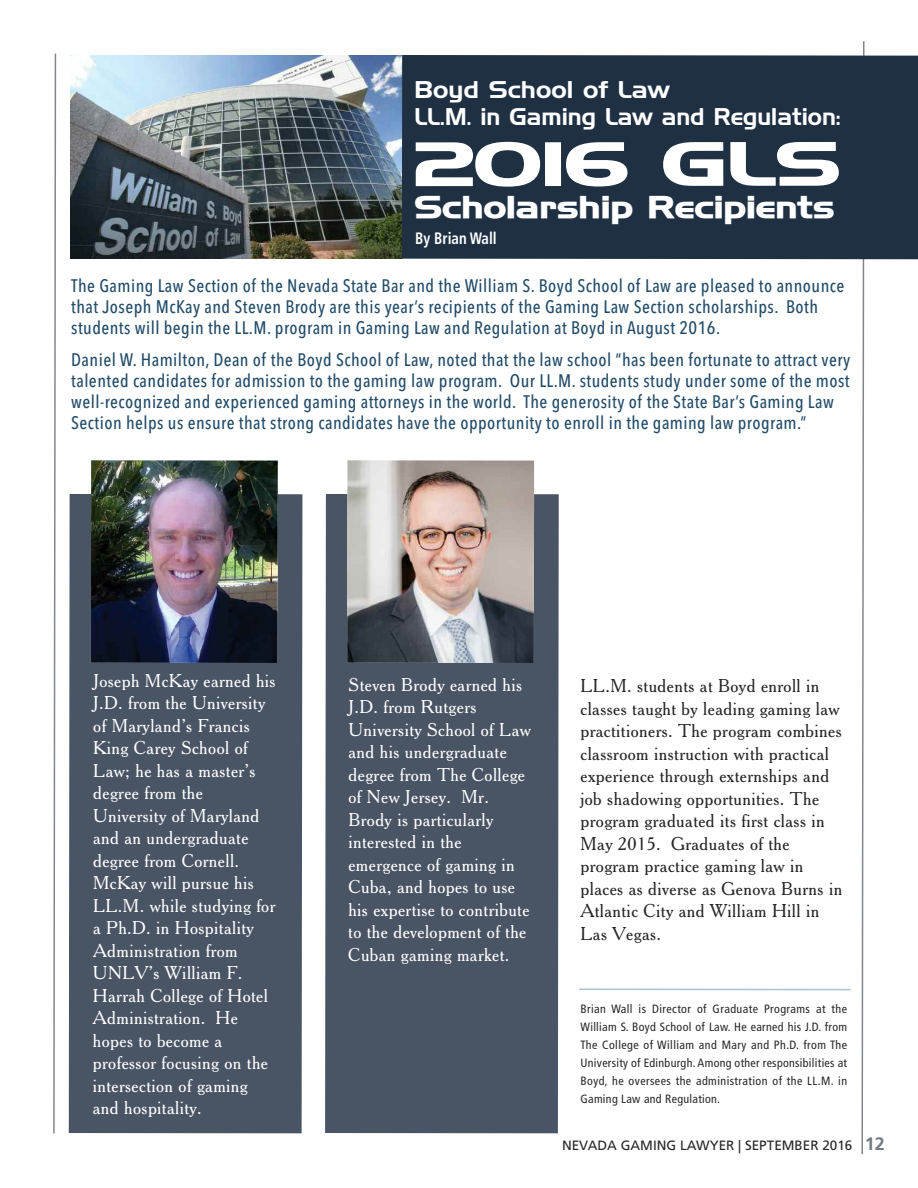
<style>
.page{position:relative;width:918px;height:1188px;background:#fff}
.page>*{position:absolute;margin:0;border:0;box-sizing:border-box;transform-origin:0 0}
.t1{font:700 60px "Hanzel Extended";color:#fff}
.t2{font:700 30.9px "Hanzel Extended";color:#fff;scale:.82 1}
.t3{font:24px/26.8px "Hanzel Wide Normal";color:#fff;scale:.9 1}
.t4{font:500 18px/21px "Avenir Next Condensed";letter-spacing:.025em;color:#224c69}
.t5{font:18px/22.5px "Cheltenham BT";letter-spacing:.025em;color:#fff}
.t6{font:18px/22.5px "Cheltenham BT";letter-spacing:.025em;color:#272526}
.t7{font:700 condensed 16.5px "Frutiger";color:#fff;scale:.9 1}
.t8{font:13.5px "Frutiger";color:#272526}
.t9{font:condensed 12px/18px "Frutiger";letter-spacing:.035em;color:#272526;text-align:justify}
.s1{font-weight:700;font-size:18px;color:#767a84}
</style>
<div class="page">
<svg style="left:861px;top:41px;width:4px;height:1114px"></svg>
<svg style="left:53px;top:53px;width:4px;height:1081px"></svg>
<hr style="left:579px;top:989px;width:272px;height:1px;background:#a9c4d3">
<img style="left:71px;top:55px;width:331px;height:204px">
<div style="left:402px;top:55px;width:516px;height:204px;background:#1f3043"></div>
<div style="left:69px;top:494px;width:233px;height:639px;background:#495465"></div>
<img style="left:91px;top:460px;width:187px;height:203px">
<div style="left:325px;top:494px;width:234px;height:639px;background:#495465"></div>
<img style="left:347px;top:460px;width:187px;height:203px">
<h3 class="t3" style="left:414px;top:77px;width:475px">Boyd School of Law<br>LL.M. in Gaming Law and Regulation:</h3>
<h1 class="t1" style="left:414px;top:129px;width:428px">2016 GLS</h1>
<h2 class="t2" style="left:414px;top:189px;width:514px">Scholarship Recipients</h2>
<p class="t7" style="left:415px;top:232px;width:92px">By Brian Wall</p>
<p class="t4" style="left:71px;top:275px;width:775px">The Gaming Law Section of the Nevada State Bar and the William S. Boyd School of Law are pleased to announce that Joseph McKay and Steven Brody are this year’s recipients of the Gaming Law Section scholarships. Both students will begin the LL.M. program in Gaming Law and Regulation at Boyd in August 2016.</p>
<p class="t4" style="left:71px;top:349px;width:780px">Daniel W. Hamilton, Dean of the Boyd School of Law, noted that the law school “has been fortunate to attract very talented candidates for admission to the gaming law program. Our LL.M. students study under some of the most well-recognized and experienced gaming attorneys in the world. The generosity of the State Bar’s Gaming Law Section helps us ensure that strong candidates have the opportunity to enroll in the gaming law program.”</p>
<p class="t5" style="left:93px;top:669px;width:184px">Joseph McKay earned his<br>J.D. from the University of Maryland’s Francis<br>King Carey School of<br>Law; he has a master’s degree from the<br>University of Maryland and an undergraduate degree from Cornell.<br>McKay will pursue his<br>LL.M. while studying for a Ph.D. in Hospitality<br>Administration from<br>UNLV’s William F.<br>Harrah College of Hotel<br>Administration. He hopes to become a professor focusing on the intersection of gaming and hospitality.</p>
<p class="t5" style="left:348px;top:673px;width:184px">Steven Brody earned his<br>J.D. from Rutgers<br>University School of Law and his undergraduate degree from The College of New Jersey. Mr.<br>Brody is particularly interested in the emergence of gaming in<br>Cuba, and hopes to use his expertise to contribute to the development of the<br>Cuban gaming market.</p>
<p class="t6" style="left:581px;top:675px;width:263px">LL.M. students at Boyd enroll in classes taught by leading gaming law practitioners. The program combines classroom instruction with practical experience through externships and job shadowing opportunities. The program graduated its first class in<br>May 2015. Graduates of the program practice gaming law in places as diverse as Genova Burns in<br>Atlantic City and William Hill in<br>Las Vegas.</p>
<p class="t9" style="left:581px;top:1001px;width:268px">Brian Wall is Director of Graduate Programs at the William S. Boyd School of Law. He earned his J.D. from The College of William and Mary and Ph.D. from The University of Edinburgh. Among other responsibilities at Boyd, he oversees the administration of the LL.M. in Gaming Law and Regulation.</p>
<p class="t8" style="left:562px;top:1140px;width:324px">NEVADA GAMING LAWYER | SEPTEMBER 2016 <span class="s1">12</span></p>
</div>
